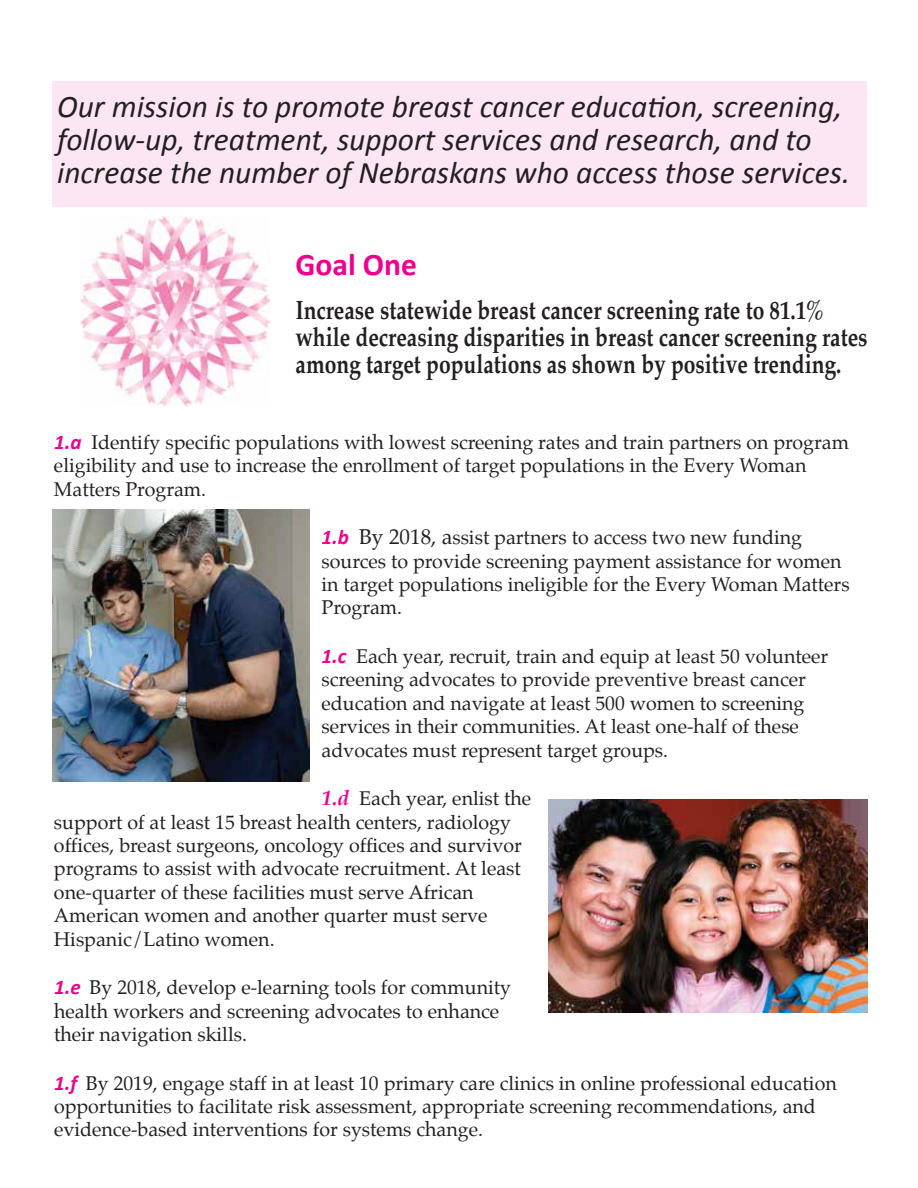
<style>
.page{position:relative;width:918px;height:1188px;background:#fff}
.page>*{position:absolute;margin:0;border:0;box-sizing:border-box;transform-origin:0 0}
.t1{font:italic 31.5px/33px "Calibri";color:#231f20}
.t2{font:700 31.5px "Calibri";color:#ec008c}
.t3{font:700 26.25px/27px "Palatino";color:#231f20;scale:.8 1}
.t4{font:19.5px/23.4px "Palatino";color:#231f20}
.s1{font-family:"Calibri";font-weight:700;font-style:italic;font-size:21px;color:#ec008c}
.s2{font-size:21px}
.s3{font-weight:700;font-style:italic;font-size:21px;color:#ec008c}
</style>
<div class="page">
<div style="left:52px;top:81px;width:815px;height:125px;background:#fde6f3"></div>
<img style="left:80px;top:217px;width:189px;height:189px">
<img style="left:549px;top:800px;width:318px;height:213px">
<img style="left:52px;top:510px;width:258px;height:271px">
<h1 class="t1" style="left:57px;top:89px;width:794px">Our mission is to promote breast cancer education, screening, follow-up, treatment, support services and research, and to increase the number of Nebraskans who access those services.</h1>
<h1 class="t2" style="left:296px;top:244px;width:123px">Goal One</h1>
<h2 class="t3" style="left:296px;top:296px;width:717px">Increase statewide breast cancer screening rate to 81.1% while decreasing disparities in breast cancer screening rates among target populations as shown by positive trending.</h2>
<p class="t4" style="left:54px;top:430px;width:797px"><span class="s1">1.a</span> Identify specific populations with lowest screening rates and train partners on program eligibility and use to increase the enrollment of target populations in the Every Woman<br>Matters Program.</p>
<p class="t4" style="left:322px;top:526px;width:530px"><span class="s1">1.b</span> <span class="s2">By 2018, a</span>ssist partners to access two new funding sources to provide screening payment assistance for women in target populations ineligible for the Every Woman Matters Program.</p>
<p class="t4" style="left:322px;top:644px;width:508px"><span class="s1">1.c</span> Each year, recruit, train and equip at least 50 volunteer screening advocates to provide preventive breast cancer education and navigate at least 500 women to screening services in their communities. At least one-half of these advocates must represent target groups.</p>
<p class="t4" style="left:54px;top:787px;width:479px;text-indent:268px"><span class="s3">1.d</span> Each year, enlist the support of at least 15 breast health centers, radiology offices, breast surgeons, oncology offices and survivor programs to assist with advocate recruitment. At least one-quarter of these facilities must serve African American women and another quarter must serve Hispanic/Latino women.</p>
<p class="t4" style="left:54px;top:976px;width:459px"><span class="s1">1.e</span> By 2018, develop e-learning tools for community health workers and screening advocates to enhance their navigation skills.</p>
<p class="t4" style="left:54px;top:1071px;width:784px"><span class="s1">1.f</span> By 2019, engage staff in at least 10 primary care clinics in online professional education opportunities to facilitate risk assessment, appropriate screening recommendations, and evidence-based interventions for systems change.</p>
</div>
